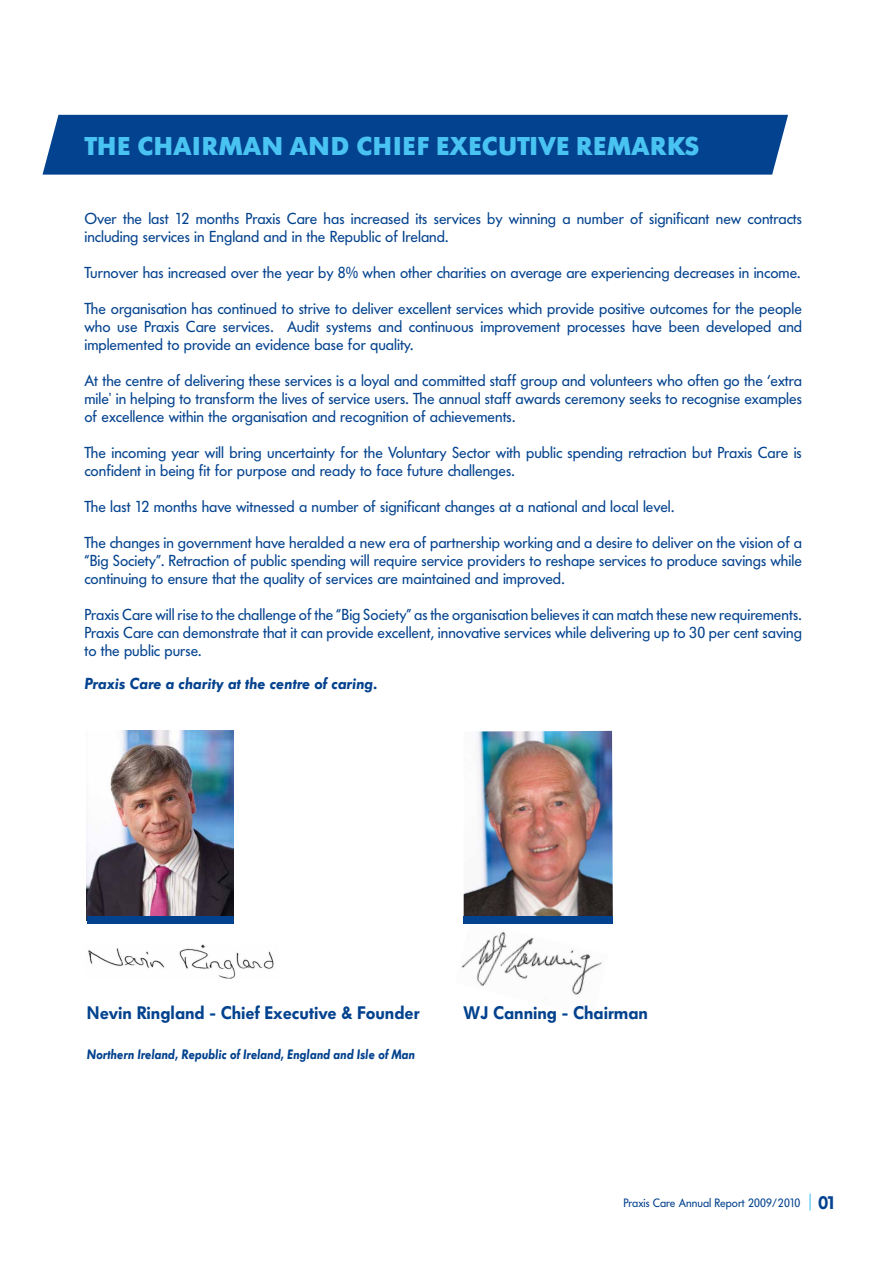
<style>
.page{position:relative;width:893px;height:1263px;background:#fff}
.page>*{position:absolute;margin:0;border:0;box-sizing:border-box;transform-origin:0 0}
.t1{font:700 25.5px "Futura BQ";letter-spacing:.02em;color:#49c3f1}
.t2{font:600 18px "Futura BQ";color:#03428e}
.t3{font:15.75px/18px "Futura BQ";color:#03428e;text-align:justify}
.t4{font:italic 600 15.75px "Futura BQ";color:#03428e}
.t5{font:italic 600 13.5px "Futura BQ";color:#03428e;scale:.92 1}
.t6{font:12px "Futura BQ";color:#03428e}
.s1{font-weight:600;font-size:18px}
</style>
<div class="page">
<img style="left:461px;top:920px;width:141px;height:75px">
<img style="left:88px;top:944px;width:186px;height:35px">
<svg style="left:809px;top:1194px;width:2px;height:16px"></svg>
<div style="left:43px;top:115px;width:745px;height:60px;background:#03428e"></div>
<img style="left:87px;top:731px;width:146px;height:185px">
<img style="left:464px;top:731px;width:149px;height:185px">
<div style="left:87px;top:916px;width:146px;height:8px;background:#03428e"></div>
<div style="left:464px;top:916px;width:149px;height:8px;background:#03428e"></div>
<h1 class="t1" style="left:85px;top:130px;width:616px">THE CHAIRMAN AND CHIEF EXECUTIVE REMARKS</h1>
<p class="t3" style="left:84px;top:210px;width:719px">Over the last 12 months Praxis Care has increased its services by winning a number of significant new contracts including services in England and in the Republic of Ireland.</p>
<p class="t3" style="left:84px;top:264px;width:718px">Turnover has increased over the year by 8% when other charities on average are experiencing decreases in income.</p>
<p class="t3" style="left:84px;top:300px;width:719px">The organisation has continued to strive to deliver excellent services which provide positive outcomes for the people who use Praxis Care services. Audit systems and continuous improvement processes have been developed and implemented to provide an evidence base for quality.</p>
<p class="t3" style="left:84px;top:372px;width:719px">At the centre of delivering these services is a loyal and committed staff group and volunteers who often go the ‘extra mile’ in helping to transform the lives of service users. The annual staff awards ceremony seeks to recognise examples of excellence within the organisation and recognition of achievements.</p>
<p class="t3" style="left:84px;top:444px;width:719px">The incoming year will bring uncertainty for the Voluntary Sector with public spending retraction but Praxis Care is confident in being fit for purpose and ready to face future challenges.</p>
<p class="t3" style="left:84px;top:498px;width:592px">The last 12 months have witnessed a number of significant changes at a national and local level.</p>
<p class="t3" style="left:84px;top:534px;width:719px">The changes in government have heralded a new era of partnership working and a desire to deliver on the vision of a “Big Society”. Retraction of public spending will require service providers to reshape services to produce savings while continuing to ensure that the quality of services are maintained and improved.</p>
<p class="t3" style="left:84px;top:606px;width:719px">Praxis Care will rise to the challenge of the “Big Society” as the organisation believes it can match these new requirements.<br>Praxis Care can demonstrate that it can provide excellent, innovative services while delivering up to 30 per cent saving to the public purse.</p>
<p class="t4" style="left:84px;top:675px;width:294px">Praxis Care a charity at the centre of caring.</p>
<p class="t2" style="left:87px;top:1002px;width:334px">Nevin Ringland - Chief Executive &amp; Founder</p>
<p class="t2" style="left:464px;top:1002px;width:186px">WJ Canning - Chairman</p>
<p class="t5" style="left:87px;top:1047px;width:358px">Northern Ireland, Republic of Ireland, England and Isle of Man</p>
<p class="t6" style="left:623px;top:1195px;width:215px">Praxis Care Annual Report 2009/2010 <span class="s1">01</span></p>
</div>
